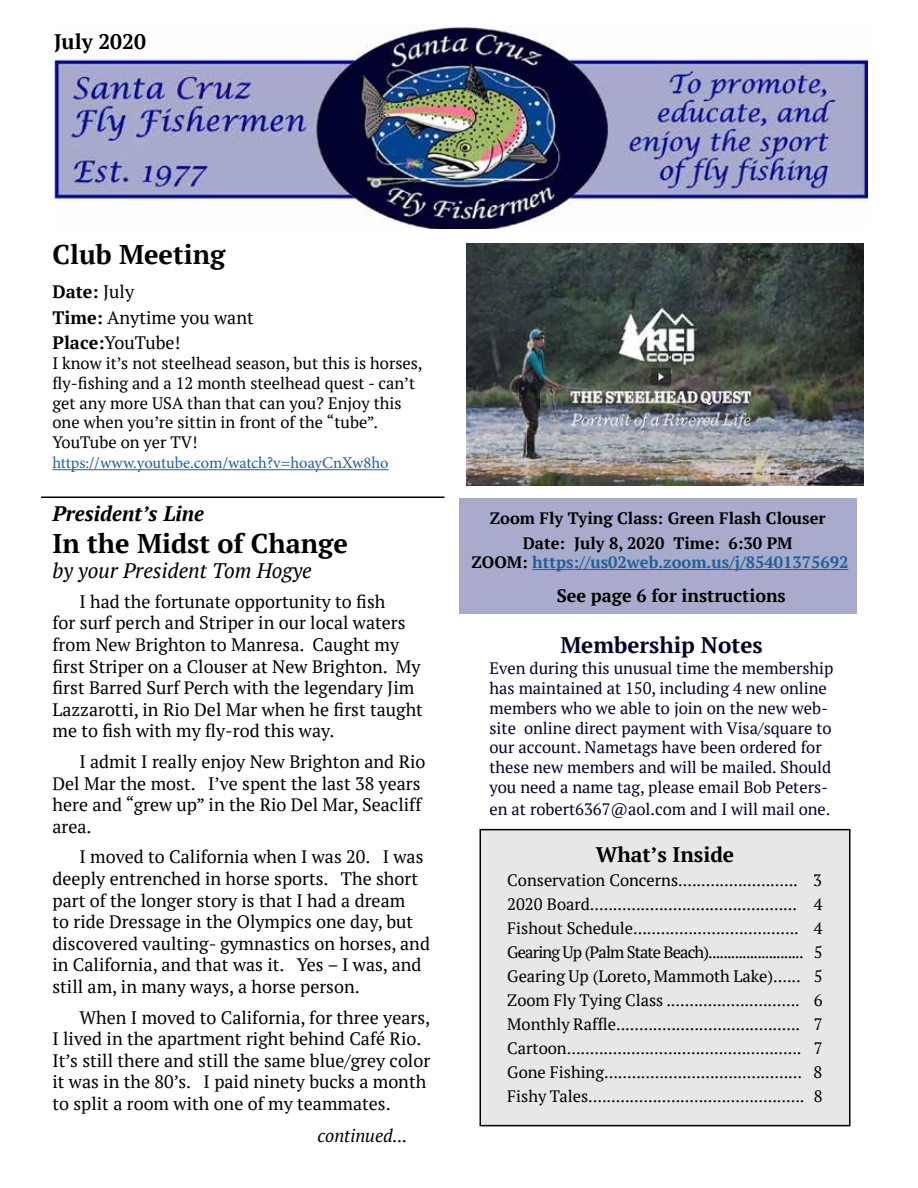
<style>
.page{position:relative;width:918px;height:1188px;background:#fff}
.page>*{position:absolute;margin:0;border:0;box-sizing:border-box;transform-origin:0 0}
.t1{font:700 27px "PT Serif";color:#000}
.t2{font:700 22.5px "PT Serif";color:#00012d}
.t3{font:italic 21px "PT Serif";color:#000}
.t4{font:700 21px "PT Serif";color:#000}
.t5{font:italic 700 21px "PT Serif";color:#000}
.t6{font:18px/21.6px "PT Serif";color:#000}
.t7{font:700 18px "PT Serif";color:#000}
.t8{font:italic 18px "PT Serif";color:#000}
.t9{font:16.5px/24px "PT Serif";color:#000}
.t10{font:16.5px/19.8px "PT Serif";color:#00012d}
.t11{font:700 16.5px/24.3px "PT Serif";color:#000;text-align:center}
.t12{font:16.5px "Minion Pro";letter-spacing:-.005em;color:#215e9e}
.t13{font:700 16.5px "PT Serif";color:#215e9e}
.s1{font-weight:700}
.s2{color:#000}
</style>
<div class="page">
<div style="left:459px;top:498px;width:397px;height:115px;background:#a8abcc"></div>
<hr style="left:532px;top:569px;width:316px;height:1px;background:#215e9e">
<img style="left:54px;top:26px;width:814px;height:203px">
<hr style="left:52px;top:469px;width:337px;height:1px;background:#215e9e">
<div style="left:480px;top:830px;width:370px;height:296px;background:#e6e7e8"></div>
<div style="left:480px;top:829px;width:370px;height:297px;border:2px solid #000"></div>
<img style="left:467px;top:243px;width:396px;height:243px">
<hr style="left:41px;top:496px;width:404px;height:2px;background:#000">
<p class="t4" style="left:54px;top:27px;width:93px">July 2020</p>
<h1 class="t1" style="left:52px;top:237px;width:174px">Club Meeting</h1>
<p class="t6" style="left:52px;top:279px;width:203px;line-height:25.5px"><span class="s1">Date:</span> July<br><span class="s1">Time:</span> Anytime you want<br><span class="s1">Place:</span>YouTube!</p>
<p class="t9" style="left:52px;top:353px;width:372px;line-height:19.8px">I know it’s not steelhead season, but this is horses, fly-fishing and a 12 month steelhead quest - can’t get any more USA than that can you? Enjoy this one when you’re sittin in front of the “tube”.<br>YouTube on yer TV!</p>
<p class="t12" style="left:52px;top:452px;width:338px">https://www.youtube.com/watch?v=hoayCnXw8ho</p>
<p class="t5" style="left:52px;top:500px;width:153px">President’s Line</p>
<h1 class="t1" style="left:52px;top:526px;width:297px">In the Midst of Change</h1>
<p class="t3" style="left:52px;top:558px;width:261px">by your President Tom Hogye</p>
<p class="t6" style="left:52px;top:590px;width:372px;text-indent:27px">I had the fortunate opportunity to fish<br>for surf perch and Striper in our local waters from New Brighton to Manresa. Caught my first Striper on a Clouser at New Brighton. My first Barred Surf Perch with the legendary Jim Lazzarotti, in Rio Del Mar when he first taught me to fish with my fly-rod this way.</p>
<p class="t6" style="left:52px;top:751px;width:375px;text-indent:27px">I admit I really enjoy New Brighton and Rio Del Mar the most. I’ve spent the last 38 years here and “grew up” in the Rio Del Mar, Seacliff area.</p>
<p class="t6" style="left:52px;top:846px;width:379px;text-indent:27px">I moved to California when I was 20. I was deeply entrenched in horse sports. The short part of the longer story is that I had a dream<br>to ride Dressage in the Olympics one day, but discovered vaulting- gymnastics on horses, and in California, and that was it. Yes – I was, and still am, in many ways, a horse person.</p>
<p class="t6" style="left:52px;top:1006px;width:379px;text-indent:27px">When I moved to California, for three years, I lived in the apartment right behind Café Rio.<br>It’s still there and still the same blue/grey color it was in the 80’s. I paid ninety bucks a month to split a room with one of my teammates.</p>
<p class="t8" style="left:318px;top:1124px;width:91px">continued...</p>
<p class="t11" style="left:490px;top:506px;width:337px">Zoom Fly Tying Class: Green Flash Clouser<br>Date: July 8, 2020 Time: 6:30 PM</p>
<p class="t13" style="left:471px;top:552px;width:378px"><span class="s2">ZOOM:</span> https://us02web.zoom.us/j/85401375692</p>
<p class="t7" style="left:557px;top:584px;width:231px">See page 6 for instructions</p>
<p class="t2" style="left:560px;top:630px;width:204px">Membership Notes</p>
<p class="t10" style="left:490px;top:658px;width:345px">Even during this unusual time the membership has maintained at 150, including 4 new online members who we able to join on the new web&shy;site online direct payment with Visa/square to our account. Nametags have been ordered for these new members and will be mailed. Should you need a name tag, please email Bob Peters-</p>
<p class="t10" style="left:490px;top:799px;width:342px">en at robert6367@aol.com and I will mail one.</p>
<p class="t4" style="left:596px;top:841px;width:140px">What’s Inside</p>
<p class="t9" style="left:507px;top:868px;width:317px;text-align:justify">Conservation Concerns.......................... 3<br>2020 Board............................................. 4<br>Fishout Schedule.................................... 4<br>Gearing Up (Palm State Beach)......................... 5<br>Gearing Up (Loreto, Mammoth Lake)...... 5<br>Zoom Fly Tying Class ............................. 6<br>Monthly Raffle........................................ 7<br>Cartoon................................................... 7<br>Gone Fishing........................................... 8<br>Fishy Tales............................................... 8</p>
</div>
